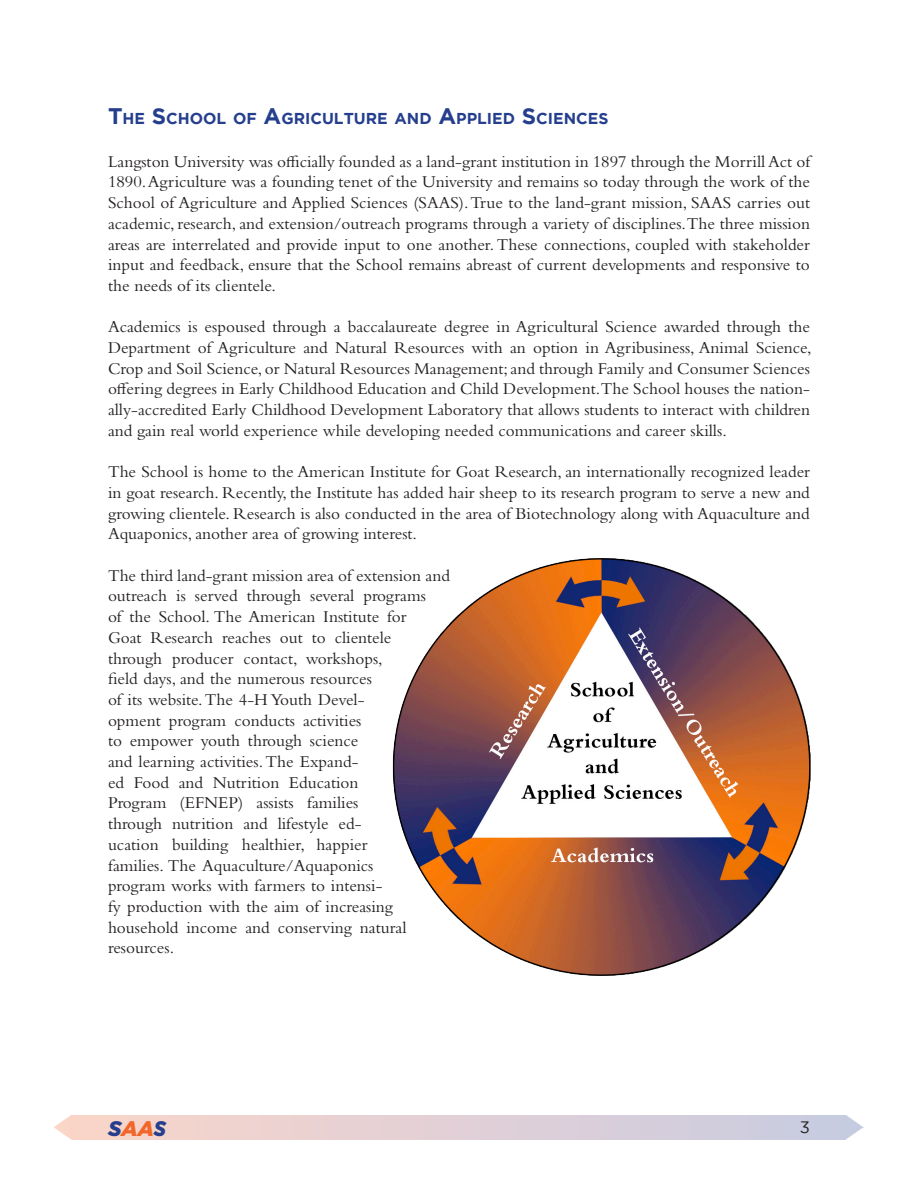
<style>
.page{position:relative;width:918px;height:1188px;background:#fff}
.page>*{position:absolute;margin:0;border:0;box-sizing:border-box;transform-origin:0 0}
.t1{font:italic 900 21px "Gotham";color:#253f8e}
.Paragraph{font:17.25px/20.7px "Bembo Std";color:#231f20;text-align:justify}
.t2{font:16.5px "Gotham";color:#231f20}
.Heading_1_Sm_Caps_To{font:700 15.75px "Gotham";color:#253f8e}
.s1{font-size:22.5px}
.s2{color:#f2662a}
</style>
<div class="page">
<div style="left:54px;top:1115px;width:810px;height:24px;background:linear-gradient(to right,#fbd5c9,#c7cbe2)"></div>
<svg style="left:54px;top:1115px;width:25px;height:25px"></svg>
<svg style="left:838px;top:1115px;width:26px;height:25px"></svg>
<img style="left:392px;top:558px;width:419px;height:418px">
<p class="Heading_1_Sm_Caps_To" style="left:108px;top:110px;width:502px"><span class="s1">T</span>HE <span class="s1">S</span>CHOOL OF <span class="s1">A</span>GRICULTURE AND <span class="s1">A</span>PPLIED <span class="s1">S</span>CIENCES</p>
<p class="Paragraph" style="left:108px;top:151px;width:704px">Langston University was officially founded as a land-grant institution in 1897 through the Morrill Act of 1890. Agriculture was a founding tenet of the University and remains so today through the work of the School of Agriculture and Applied Sciences (SAAS). True to the land-grant mission, SAAS carries out academic, research, and extension/outreach programs through a variety of disciplines.The three mission areas are interrelated and provide input to one another. These connections, coupled with stakeholder input and feedback, ensure that the School remains abreast of current developments and responsive to the needs of its clientele.</p>
<p class="Paragraph" style="left:108px;top:316px;width:705px">Academics is espoused through a baccalaureate degree in Agricultural Science awarded through the Department of Agriculture and Natural Resources with an option in Agribusiness, Animal Science, Crop and Soil Science, or Natural Resources Management; and through Family and Consumer Sciences offering degrees in Early Childhood Education and Child Development.The School houses the nation&shy;ally-accredited Early Childhood Development Laboratory that allows students to interact with children and gain real world experience while developing needed communications and career skills.</p>
<p class="Paragraph" style="left:108px;top:461px;width:704px">The School is home to the American Institute for Goat Research, an internationally recognized leader in goat research. Recently, the Institute has added hair sheep to its research program to serve a new and growing clientele. Research is also conducted in the area of Biotechnology along with Aquaculture and Aquaponics, another area of growing interest.</p>
<p class="Paragraph" style="left:108px;top:565px;width:343px;text-align:left">The third land-grant mission area of extension and outreach is served through several programs<br>of the School. The American Institute for<br>Goat Research reaches out to clientele through producer contact, workshops,<br>field days, and the numerous resources<br>of its website. The 4-H Youth Devel-<br>opment program conducts activities<br>to empower youth through science<br>and learning activities. The Expand-<br>ed Food and Nutrition Education<br>Program (EFNEP) assists families<br>through nutrition and lifestyle ed-<br>ucation building healthier, happier<br>families. The Aquaculture/Aquaponics<br>program works with farmers to intensi-<br>fy production with the aim of increasing household income and conserving natural resources.</p>
<p class="t1" style="left:108px;top:1114px;width:60px">S<span class="s2">AA</span>S</p>
<p class="t2" style="left:800px;top:1118px;width:12px">3</p>
</div>
